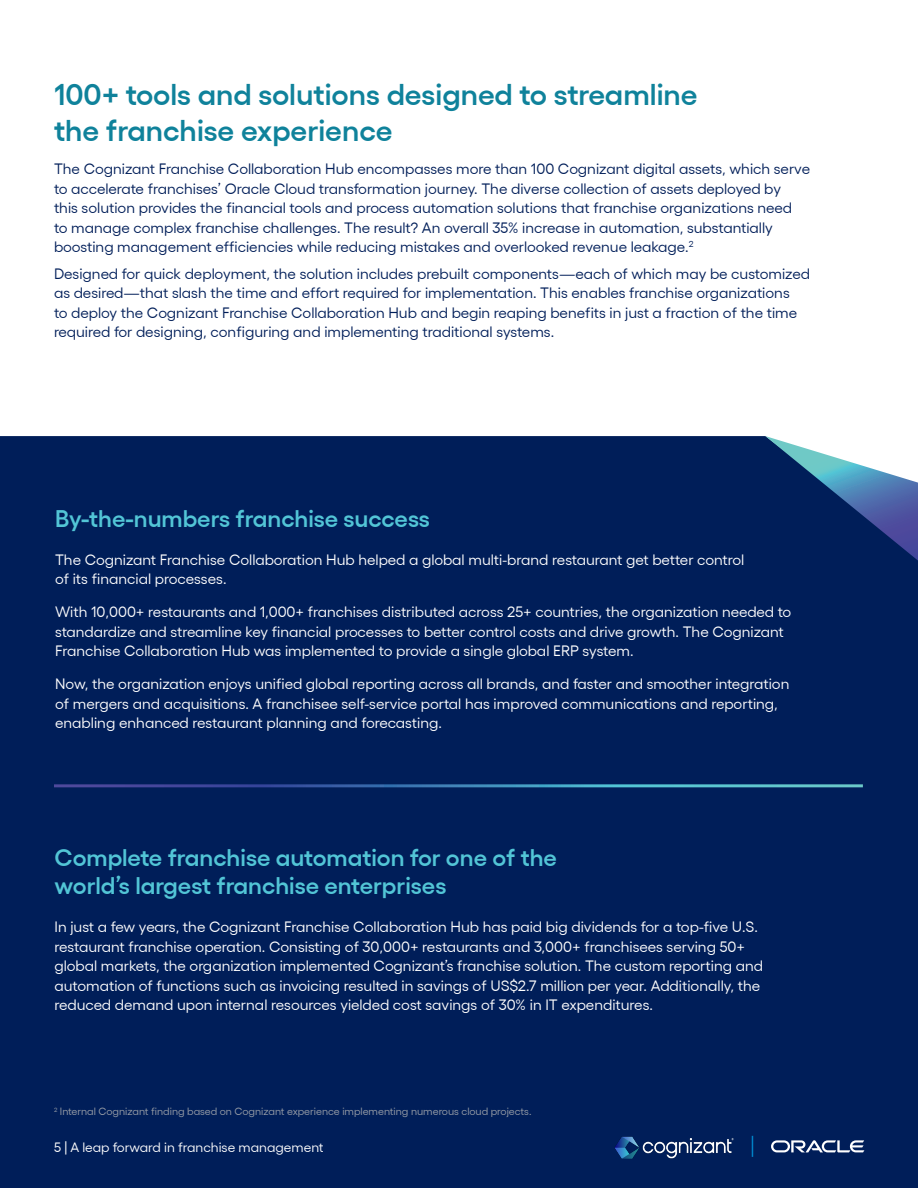
<style>
.page{position:relative;width:918px;height:1188px;background:#fff}
.page>*{position:absolute;margin:0;border:0;box-sizing:border-box;transform-origin:0 0}
.t1{font:600 30px/36px "Gellix";color:#0f829b}
.t2{font:600 24px/28.8px "Gellix";color:#52c5d6}
.t3{font:15px/19.5px "Gellix";color:#fff}
.t4{font:15px/19.5px "Gellix";color:#001e59}
.t5{font:13.5px "Gellix";color:#fff}
.t6{font:10.5px "Gellix";color:#9ba0a8}
</style>
<div class="page">
<div style="left:0;top:436px;width:918px;height:752px;background:#001e59"></div>
<hr style="left:54px;top:784px;width:809px;height:3px;background:#fff">
<svg style="left:771px;top:1140px;width:93px;height:12px"></svg>
<svg style="left:752px;top:1136px;width:1px;height:21px"></svg>
<img style="left:605px;top:1135px;width:137px;height:24px">
<svg style="left:765px;top:436px;width:153px;height:125px"></svg>
<p class="t1" style="left:54px;top:74px;width:645px">100+ tools and solutions designed to streamline the franchise experience</p>
<p class="t4" style="left:54px;top:158px;width:758px">The Cognizant Franchise Collaboration Hub encompasses more than 100 Cognizant digital assets, which serve to accelerate franchises’ Oracle Cloud transformation journey. The diverse collection of assets deployed by<br>this solution provides the financial tools and process automation solutions that franchise organizations need<br>to manage complex franchise challenges. The result? An overall 35% increase in automation, substantially boosting management efficiencies while reducing mistakes and overlooked revenue leakage.<sup>2</sup></p>
<p class="t4" style="left:54px;top:262px;width:758px">Designed for quick deployment, the solution includes prebuilt components—each of which may be customized as desired—that slash the time and effort required for implementation. This enables franchise organizations<br>to deploy the Cognizant Franchise Collaboration Hub and begin reaping benefits in just a fraction of the time required for designing, configuring and implementing traditional systems.</p>
<p class="t2" style="left:55px;top:502px;width:377px">By-the-numbers franchise success</p>
<p class="t3" style="left:55px;top:548px;width:691px">The Cognizant Franchise Collaboration Hub helped a global multi-brand restaurant get better control of its financial processes.</p>
<p class="t3" style="left:55px;top:601px;width:738px">With 10,000+ restaurants and 1,000+ franchises distributed across 25+ countries, the organization needed to standardize and streamline key financial processes to better control costs and drive growth. The Cognizant<br>Franchise Collaboration Hub was implemented to provide a single global ERP system.</p>
<p class="t3" style="left:55px;top:673px;width:736px">Now, the organization enjoys unified global reporting across all brands, and faster and smoother integration of mergers and acquisitions. A franchisee self-service portal has improved communications and reporting, enabling enhanced restaurant planning and forecasting.</p>
<p class="t2" style="left:55px;top:840px;width:504px">Complete franchise automation for one of the world’s largest franchise enterprises</p>
<p class="t3" style="left:55px;top:916px;width:710px">In just a few years, the Cognizant Franchise Collaboration Hub has paid big dividends for a top-five U.S. restaurant franchise operation. Consisting of 30,000+ restaurants and 3,000+ franchisees serving 50+ global markets, the organization implemented Cognizant’s franchise solution. The custom reporting and automation of functions such as invoicing resulted in savings of US$2.7 million per year. Additionally, the reduced demand upon internal resources yielded cost savings of 30% in IT expenditures.</p>
<p class="t6" style="left:54px;top:1103px;width:479px"><sup>2</sup> Internal Cognizant finding based on Cognizant experience implementing numerous cloud projects.</p>
<p class="t5" style="left:54px;top:1137px;width:271px">5 | A leap forward in franchise management</p>
</div>
